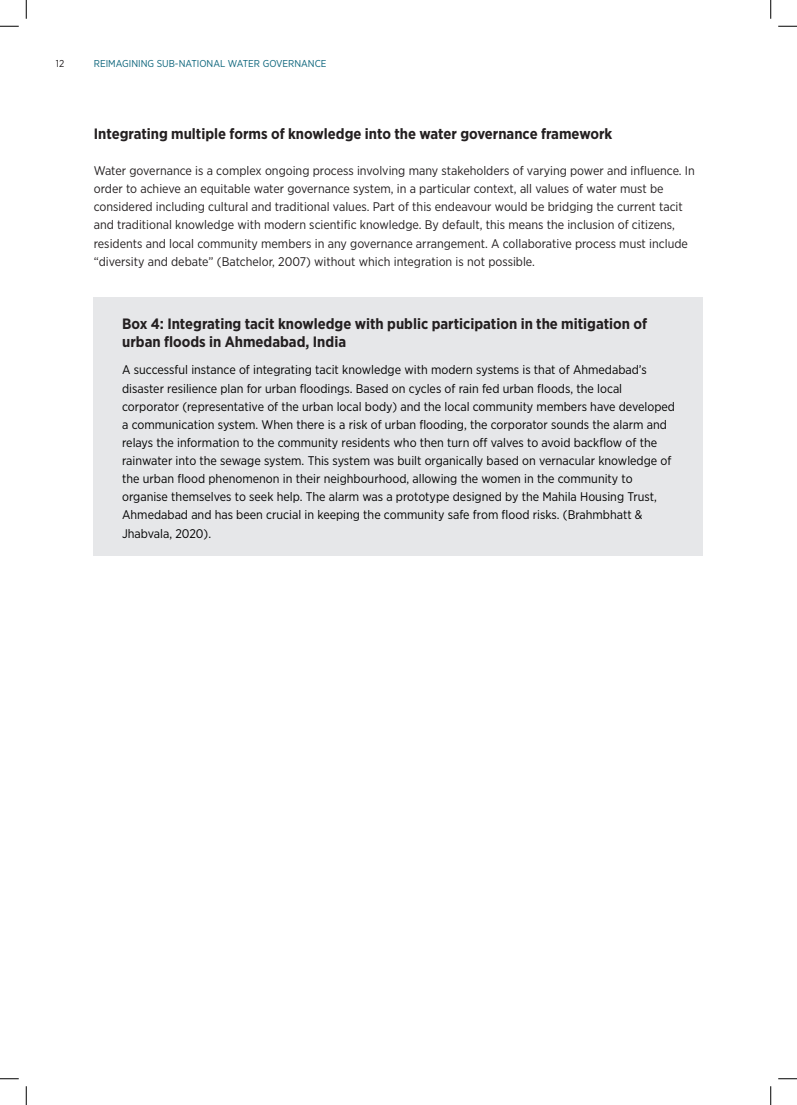
<style>
.page{position:relative;width:797px;height:1105px;background:#fff}
.page>*{position:absolute;margin:0;border:0;box-sizing:border-box;transform-origin:0 0}
.Heading{font:700 15px/18px "Gotham Narrow";color:#231f20}
.t1{font:12.5px/18.1px "Gotham Narrow";color:#000}
.t2{font:12.5px/18.1px "Gotham Narrow";color:#231f20}
.t3{font:10px "Gotham Narrow";color:#0b647b}
.t4{font:10px "Gotham Narrow";color:#231f20}
</style>
<div class="page">
<div style="left:94px;top:297px;width:609px;height:259px;background:#e6e7e9"></div>
<svg style="left:0;top:25px;width:19px;height:2px"></svg>
<svg style="left:778px;top:25px;width:19px;height:2px"></svg>
<svg style="left:0;top:1078px;width:19px;height:1px"></svg>
<svg style="left:778px;top:1078px;width:19px;height:1px"></svg>
<svg style="left:25px;top:0;width:2px;height:19px"></svg>
<svg style="left:25px;top:1086px;width:2px;height:19px"></svg>
<svg style="left:770px;top:0;width:1px;height:19px"></svg>
<svg style="left:770px;top:1086px;width:1px;height:19px"></svg>
<p class="t4" style="left:56px;top:57px;width:10px">12</p>
<p class="t3" style="left:94px;top:57px;width:234px">REIMAGINING SUB-NATIONAL WATER GOVERNANCE</p>
<p class="Heading" style="left:94px;top:124px;width:520px">Integrating multiple forms of knowledge into the water governance framework</p>
<p class="t2" style="left:94px;top:161px;width:602px">Water governance is a complex ongoing process involving many stakeholders of varying power and influence. In order to achieve an equitable water governance system, in a particular context, all values of water must be considered including cultural and traditional values. Part of this endeavour would be bridging the current tacit and traditional knowledge with modern scientific knowledge. By default, this means the inclusion of citizens, residents and local community members in any governance arrangement. A collaborative process must include “diversity and debate” (Batchelor, 2007) without which integration is not possible.</p>
<p class="Heading" style="left:122px;top:315px;width:526px">Box 4: Integrating tacit knowledge with public participation in the mitigation of urban floods in Ahmedabad, India</p>
<p class="t1" style="left:122px;top:361px;width:554px">A successful instance of integrating tacit knowledge with modern systems is that of Ahmedabad’s disaster resilience plan for urban floodings. Based on cycles of rain fed urban floods, the local corporator (representative of the urban local body) and the local community members have developed a communication system. When there is a risk of urban flooding, the corporator sounds the alarm and relays the information to the community residents who then turn off valves to avoid backflow of the rainwater into the sewage system. This system was built organically based on vernacular knowledge of the urban flood phenomenon in their neighbourhood, allowing the women in the community to organise themselves to seek help. The alarm was a prototype designed by the Mahila Housing Trust, Ahmedabad and has been crucial in keeping the community safe from flood risks. (Brahmbhatt &amp; Jhabvala, 2020).</p>
</div>
